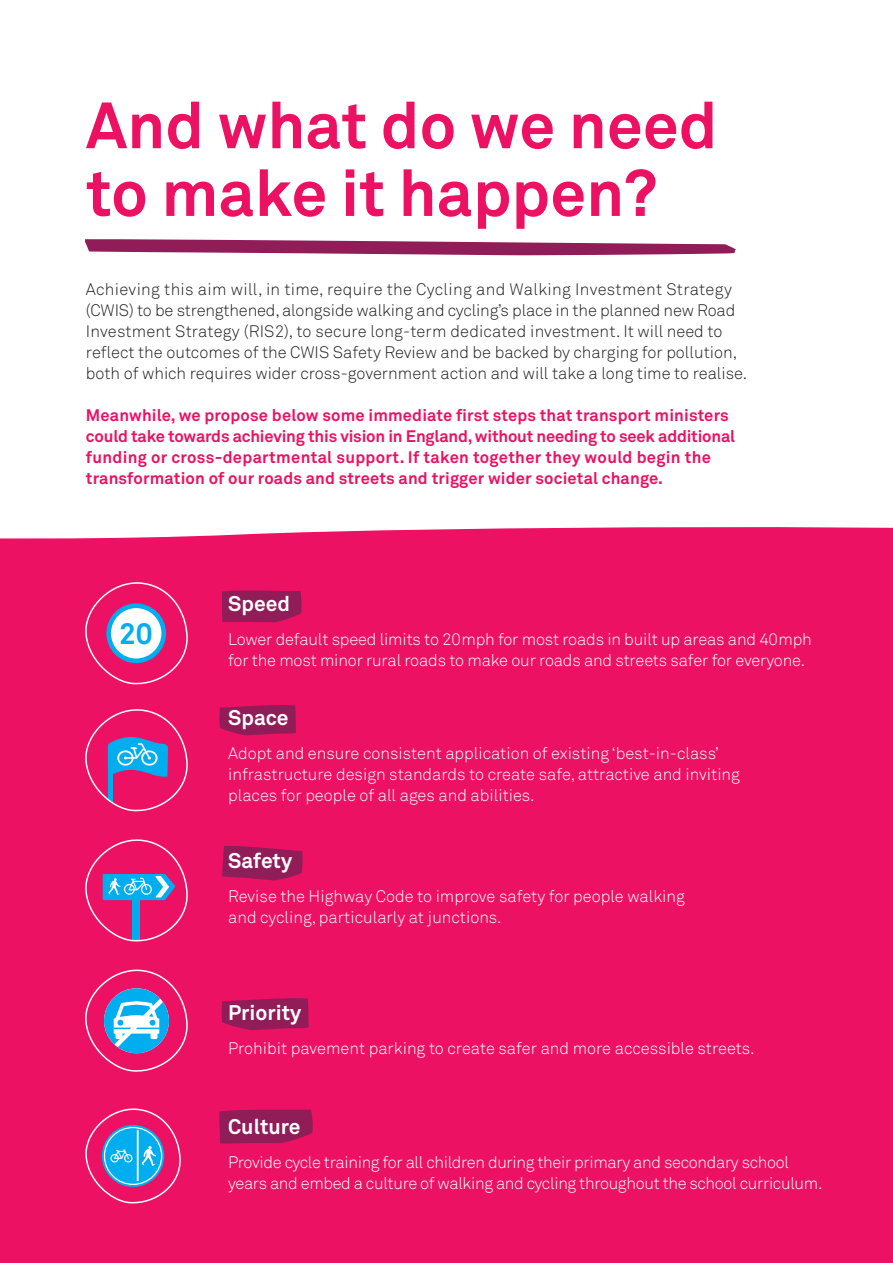
<style>
.page{position:relative;width:893px;height:1263px;background:#fff}
.page>*{position:absolute;margin:0;border:0;box-sizing:border-box;transform-origin:0 0}
.t1{font:700 64.5px/67.7px "Akkurat";color:#ec1163}
.t2{font:700 29.7px "Akkurat";color:#00aeef}
.t3{font:700 21px "Akkurat";color:#fff}
.t4{font:300 16.5px/21px "Akkurat";letter-spacing:-.01em;color:#fff}
.t5{font:300 16.5px/21px "Akkurat";color:#231f20}
.t6{font:700 16.5px/21px "Akkurat";letter-spacing:.01em;color:#ec1163}
</style>
<div class="page">
<div style="left:0;top:527px;width:893px;height:736px;background:#ec1163"></div>
<svg style="left:221px;top:998px;width:88px;height:32px;background:#9a1a59"></svg>
<svg style="left:85px;top:239px;width:651px;height:17px"></svg>
<svg style="left:86px;top:580px;width:102px;height:105px"></svg>
<svg style="left:86px;top:707px;width:102px;height:105px;background:#c43c85"></svg>
<svg style="left:86px;top:837px;width:102px;height:105px;background:#c73c85"></svg>
<svg style="left:86px;top:967px;width:102px;height:105px;background:#be5597"></svg>
<svg style="left:84px;top:1106px;width:97px;height:98px;background:#af5297"></svg>
<svg style="left:222px;top:590px;width:80px;height:33px;background:#991a59"></svg>
<svg style="left:219px;top:705px;width:77px;height:31px;background:#9b1a59"></svg>
<svg style="left:222px;top:846px;width:81px;height:35px;background:#9e1a59"></svg>
<svg style="left:219px;top:1109px;width:94px;height:35px;background:#991a59"></svg>
<p class="t1" style="left:86px;top:92px;width:633px">And what do we need to make it happen?</p>
<p class="t5" style="left:86px;top:279px;width:663px">Achieving this aim will, in time, require the Cycling and Walking Investment Strategy (CWIS) to be strengthened, alongside walking and cycling’s place in the planned new Road Investment Strategy (RIS2), to secure long-term dedicated investment. It will need to reflect the outcomes of the CWIS Safety Review and be backed by charging for pollution, both of which requires wider cross-government action and will take a long time to realise.</p>
<p class="t6" style="left:86px;top:405px;width:651px">Meanwhile, we propose below some immediate first steps that transport ministers could take towards achieving this vision in England, without needing to seek additional funding or cross-departmental support. If taken together they would begin the transformation of our roads and streets and trigger wider societal change.</p>
<p class="t2" style="left:119px;top:615px;width:35px">20</p>
<p class="t3" style="left:228px;top:590px;width:63px">Speed</p>
<p class="t4" style="left:228px;top:629px;width:585px">Lower default speed limits to 20mph for most roads in built up areas and 40mph for the most minor rural roads to make our roads and streets safer for everyone.</p>
<p class="t3" style="left:228px;top:704px;width:62px">Space</p>
<p class="t4" style="left:228px;top:743px;width:513px">Adopt and ensure consistent application of existing ‘best-in-class’ infrastructure design standards to create safe, attractive and inviting places for people of all ages and abilities.</p>
<p class="t3" style="left:228px;top:847px;width:66px">Safety</p>
<p class="t4" style="left:228px;top:886px;width:458px">Revise the Highway Code to improve safety for people walking and cycling, particularly at junctions.</p>
<p class="t3" style="left:228px;top:999px;width:75px">Priority</p>
<p class="t4" style="left:228px;top:1038px;width:528px">Prohibit pavement parking to create safer and more accessible streets.</p>
<p class="t3" style="left:228px;top:1113px;width:74px">Culture</p>
<p class="t4" style="left:228px;top:1152px;width:596px">Provide cycle training for all children during their primary and secondary school years and embed a culture of walking and cycling throughout the school curriculum.</p>
</div>
